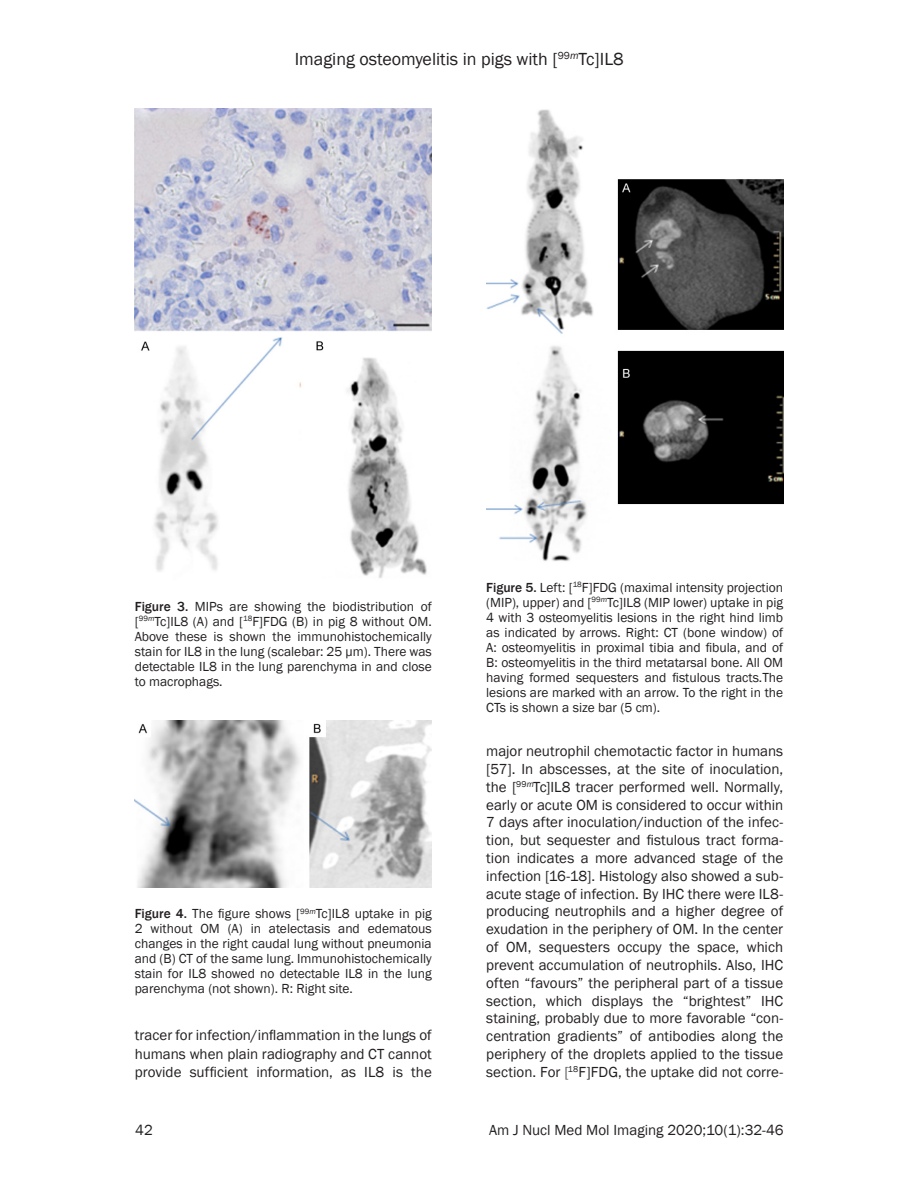
<style>
.page{position:relative;width:918px;height:1188px;background:#fff}
.page>*{position:absolute;margin:0;border:0;box-sizing:border-box;transform-origin:0 0}
.t1{font:18px "Franklin Gothic";color:#231f20}
.TXT{font:15px/17.9px "Franklin Gothic";color:#231f20;text-align:justify}
.Fig_Caption{font:13.5px/15px "Franklin Gothic";color:#231f20;text-align:justify}
.s1{font-weight:500}
.s2{color:#545454}
</style>
<div class="page">
<img style="left:487px;top:109px;width:296px;height:452px">
<img style="left:135px;top:721px;width:297px;height:167px">
<img style="left:135px;top:108px;width:297px;height:470px">
<p class="t1" style="left:295px;top:48px;width:331px">Imaging osteomyelitis in pigs with [<sup>99</sup><sup>m</sup>Tc]IL8</p>
<p class="Fig_Caption" style="left:135px;top:599px;width:299px"><span class="s1">Figure 3.</span> MIPs are showing the biodistribution of [<sup>99</sup><sup>m</sup>Tc]IL8 (A) and [<sup>18</sup>F]FDG (B) in pig 8 without OM.<br>Above these is shown the immunohistochemically stain for IL8 in the lung (scalebar: 25 µm). There was detectable IL8 in the lung parenchyma in and close to macrophags.</p>
<p class="Fig_Caption" style="left:135px;top:907px;width:299px"><span class="s1">Figure 4.</span> The figure shows [<sup>99</sup><sup>m</sup>Tc]IL8 uptake in pig 2 without OM (A) in atelectasis and edematous changes in the right caudal lung without pneumonia and (B) CT of the same lung. Immunohistochemically stain for IL8 showed no detectable IL8 in the lung parenchyma (not shown). R: Right site.</p>
<p class="TXT" style="left:135px;top:1026px;width:299px;line-height:18.5px">tracer for infection/inflammation in the lungs of humans when plain radiography and CT cannot provide sufficient information, as IL8 is the</p>
<p class="Fig_Caption" style="left:486px;top:580px;width:299px"><span class="s1">Figure 5.</span> Left: [<sup>18</sup>F]FDG (maximal intensity projection (MIP), upper) and [<sup>99</sup><sup>m</sup>Tc]IL8 (MIP lower) uptake in pig 4 with 3 osteomyelitis lesions in the right hind limb as indicated by arrows. Right: CT (bone window) of A: osteomyelitis in proximal tibia and fibula, and of B: osteomyelitis in the third metatarsal bone. All OM having formed sequesters and fistulous tracts.The lesions are marked with an arrow. To the right in the CTs is shown a size bar (5 cm).</p>
<p class="TXT" style="left:486px;top:743px;width:299px">major neutrophil chemotactic factor in humans [57]. In abscesses, at the site of inoculation, the [<sup>99</sup><sup>m</sup>Tc]IL8 tracer performed well. Normally, early or acute OM is considered to occur within 7 days after inoculation/induction of the infec&shy;tion, but sequester and fistulous tract forma&shy;tion indicates a more advanced stage of the infection [16-18]. Histology also showed a sub&shy;acute stage of infection. By IHC there were IL8- producing neutrophils and a higher degree of exudation in the periphery of OM. In the center of OM, sequesters occupy the space, which prevent accumulation of neutrophils. Also, IHC often “favours” the peripheral part of a tissue section, which displays the “brightest” IHC staining, probably due to more favorable “con&shy;centration gradients” of antibodies along the periphery of the droplets applied to the tissue section. For <span class="s2">[</span><sup>18</sup>F]FDG, the uptake did not corre-</p>
<p class="TXT" style="left:135px;top:1121px;width:19px">42</p>
<p class="TXT" style="left:489px;top:1121px;width:296px">Am J Nucl Med Mol Imaging 2020;10(1):32-46</p>
</div>
